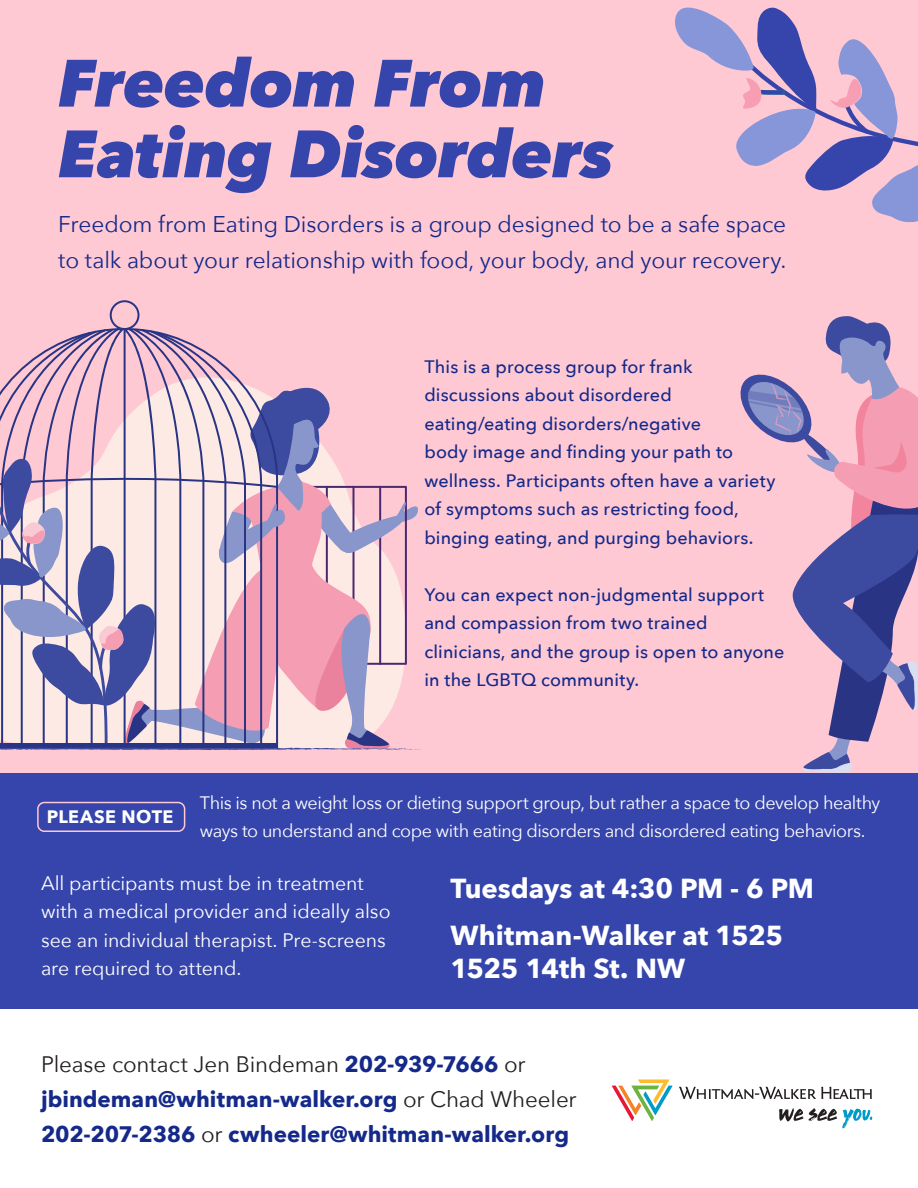
<style>
.page{position:relative;width:918px;height:1188px;background:#fff}
.page>*{position:absolute;margin:0;border:0;box-sizing:border-box;transform-origin:0 0}
.t1{font:italic 800 66.15px "Avenir Next";letter-spacing:-.01em;color:#3645ab}
.t2{font:700 27.45px "Avenir Next";color:#fff}
.t3{font:22.65px/36px "Avenir Next";letter-spacing:-.005em;color:#14298a}
.t4{font:700 22.35px/35.4px "Avenir Next";color:#14298a}
.t5{font:19.5px/28.5px "Avenir Next";letter-spacing:-.005em;color:#fff}
.t6{font:500 18px/28.5px "Avenir Next";letter-spacing:.005em;color:#14298a}
.t7{font:18px/28.5px "Avenir Next";letter-spacing:-.025em;color:#fff}
.t8{font:700 18px "Avenir Next";letter-spacing:.02em;color:#fff}
.s1{font-weight:400;color:#231f20}
</style>
<div class="page">
<div style="left:0;top:773px;width:918px;height:236px;background:#3645ab"></div>
<div style="left:0;top:0;width:918px;height:772px;background:#ffc9d4"></div>
<svg style="left:679px;top:1087px;width:193px;height:12px"></svg>
<svg style="left:612px;top:1079px;width:60px;height:42px"></svg>
<svg style="left:779px;top:1108px;width:93px;height:20px"></svg>
<svg style="left:675px;top:7px;width:243px;height:216px"></svg>
<div style="left:37px;top:802px;width:148px;height:30px;border:2px solid #ffc9d4;border-radius:6px"></div>
<svg style="left:0;top:300px;width:421px;height:450px"></svg>
<svg style="left:737px;top:316px;width:181px;height:457px"></svg>
<p class="t1" style="left:58px;top:43px;width:490px">Freedom From</p>
<p class="t1" style="left:58px;top:113px;width:557px">Eating Disorders</p>
<p class="t3" style="left:58px;top:205px;width:730px">Freedom from Eating Disorders is a group designed to be a safe space to talk about your relationship with food, your body, and your recovery.</p>
<p class="t6" style="left:424px;top:352px;width:353px">This is a process group for frank discussions about disordered eating/eating disorders/negative<br>body image and finding your path to wellness. Participants often have a variety of symptoms such as restricting food, binging eating, and purging behaviors.</p>
<p class="t6" style="left:424px;top:580px;width:361px">You can expect non-judgmental support and compassion from two trained clinicians, and the group is open to anyone in the LGBTQ community.</p>
<p class="t7" style="left:200px;top:787px;width:682px">This is not a weight loss or dieting support group, but rather a space to develop healthy ways to understand and cope with eating disorders and disordered eating behaviors.</p>
<p class="t5" style="left:41px;top:868px;width:351px">All participants must be in treatment with a medical provider and ideally also see an individual therapist. Pre-screens are required to attend.</p>
<p class="t2" style="left:451px;top:871px;width:365px">Tuesdays at 4:30 PM - 6 PM</p>
<p class="t8" style="left:47px;top:806px;width:128px">PLEASE NOTE</p>
<p class="t2" style="left:451px;top:918px;width:334px">Whitman-Walker at 1525</p>
<p class="t2" style="left:451px;top:951px;width:236px">1525 14th St. NW</p>
<p class="t4" style="left:41px;top:1046px;width:537px"><span class="s1">Please contact Jen Bindeman</span> 202-939-7666 <span class="s1">or </span>jbindeman@whitman-walker.org <span class="s1">or Chad Wheeler<br></span>202-207-2386 <span class="s1">or</span> cwheeler@whitman-walker.org</p>
</div>
